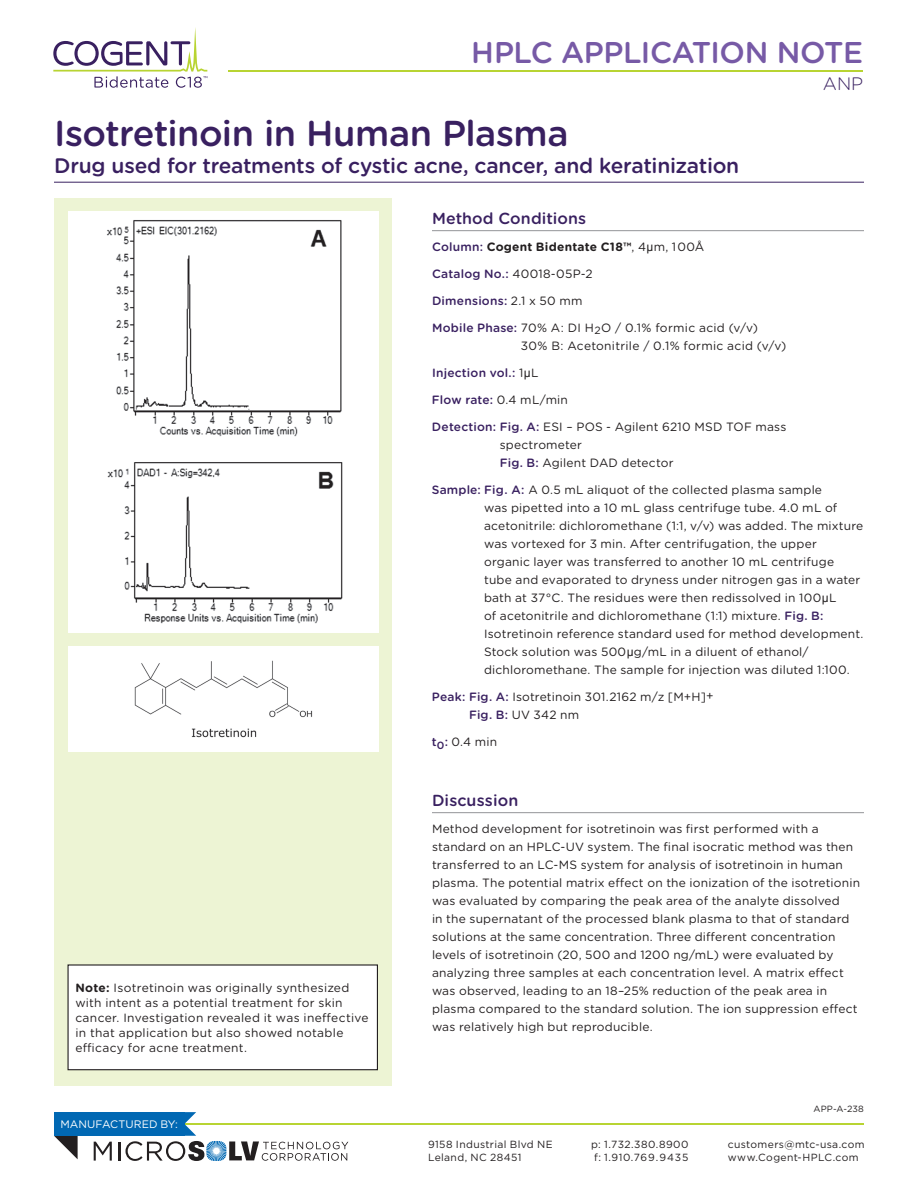
<style>
.page{position:relative;width:918px;height:1188px;background:#fff}
.page>*{position:absolute;margin:0;border:0;box-sizing:border-box;transform-origin:0 0}
.t1{font:500 36px "Gotham Rounded";letter-spacing:-.015em;color:#392060}
.t2{font:500 30px "Gotham Rounded";letter-spacing:-.015em;color:#775aa6}
.t3{font:500 21px "Gotham Rounded";letter-spacing:-.01em;color:#392060}
.t4{font:300 18px "Gotham Rounded";color:#392060}
.t5{font:500 16.05px "Gotham Rounded";letter-spacing:.005em;color:#392060}
.t6{font:12px/18px "Gotham Rounded";letter-spacing:.015em;color:#231f20}
.t7{font:500 12px "Gotham Rounded";letter-spacing:.015em;color:#392060}
.t8{font:700 12px "Gotham Rounded";letter-spacing:.015em;color:#231f20}
.t9{font:10.8px "Gotham";color:#fff}
.t10{font:10.35px/12.5px "Gotham";letter-spacing:.035em;color:#231f20}
.t11{font:9px "Gotham Rounded";letter-spacing:.015em;color:#231f20}
.s1{font-weight:500;color:#392060}
.s2{font-weight:400}
.s3{font-family:"Arial";font-weight:400}
.s4{font-weight:400;color:#231f20}
.s5{font-family:"Arial";font-weight:400;color:#231f20}
.s6{font-family:"Arial"}
.s7{font-weight:700}
</style>
<div class="page">
<div style="left:54px;top:198px;width:338px;height:887px;background:#edf4d4"></div>
<div style="left:68px;top:646px;width:311px;height:106px;background:#fff"></div>
<hr style="left:54px;top:182px;width:810px;height:1px;background:#392060">
<hr style="left:432px;top:230px;width:432px;height:1px;background:#939598">
<hr style="left:432px;top:812px;width:432px;height:1px;background:#939598">
<hr style="left:159px;top:1123px;width:705px;height:2px;background:#b8d432">
<svg style="left:54px;top:1136px;width:24px;height:23px"></svg>
<div style="left:54px;top:1112px;width:130px;height:24px;background:#0168b3"></div>
<svg style="left:94px;top:1142px;width:18px;height:19px"></svg>
<svg style="left:118px;top:1112px;width:230px;height:49px"></svg>
<div style="left:68px;top:965px;width:309px;height:105px;background:#fff"></div>
<div style="left:67px;top:964px;width:311px;height:106px;border:1px solid #231f20"></div>
<div style="left:68px;top:212px;width:311px;height:421px;background:#fff"></div>
<hr style="left:228px;top:70px;width:635px;height:2px;background:#b8d432">
<svg style="left:53px;top:27px;width:154px;height:61px"></svg>
<img style="left:107px;top:220px;width:236px;height:404px">
<img style="left:134px;top:660px;width:179px;height:78px">
<h2 class="t2" style="left:471px;top:31px;width:393px">HPLC APPLICATION NOTE</h2>
<h3 class="t4" style="left:823px;top:72px;width:42px">ANP</h3>
<h1 class="t1" style="left:54px;top:107px;width:516px">Isotretinoin in Human Plasma</h1>
<h3 class="t3" style="left:54px;top:150px;width:687px">Drug used for treatments of cystic acne, cancer, and keratinization</h3>
<h3 class="t5" style="left:432px;top:207px;width:156px">Method Conditions</h3>
<p class="t8" style="left:432px;top:238px;width:274px"><span class="s1">Column:</span> Cogent Bidentate C18™<span class="s2">, 4</span><span class="s3">µ</span><span class="s2">m, 1 00Å</span></p>
<p class="t7" style="left:432px;top:265px;width:162px">Catalog No.: <span class="s4">40018-05P-2</span></p>
<p class="t7" style="left:432px;top:292px;width:152px">Dimensions: <span class="s4">2.1 x 50 mm</span></p>
<p class="t6" style="left:521px;top:319px;width:267px;text-indent:-89px"><span class="s1">Mobile Phase:</span> 70% A: DI H<sub>2</sub>O / 0.1% formic acid (v/v)<br>30% B: Acetonitrile / 0.1% formic acid (v/v)</p>
<p class="t7" style="left:432px;top:364px;width:108px">Injection vol.: <span class="s4">1</span><span class="s5">µ</span><span class="s4">L</span></p>
<p class="t7" style="left:432px;top:391px;width:137px">Flow rate: <span class="s4">0.4 mL/min</span></p>
<p class="t6" style="left:500px;top:418px;width:288px;text-indent:-68px"><span class="s1">Detection: Fig. A:</span> ESI – POS - Agilent 6210 MSD TOF mass spectrometer<br><span class="s1">Fig. B:</span> Agilent DAD detector</p>
<p class="t6" style="left:484px;top:481px;width:381px;text-indent:-52px"><span class="s1">Sample: Fig. A:</span> A 0.5 mL aliquot of the collected plasma sample<br>was pipetted into a 10 mL glass centrifuge tube. 4.0 mL of acetonitrile: dichloromethane (1:1, v/v) was added. The mixture was vortexed for 3 min. After centrifugation, the upper organic layer was transferred to another 10 mL centrifuge tube and evaporated to dryness under nitrogen gas in a water bath at 37°C. The residues were then redissolved in 100<span class="s6">µ</span>L<br>of acetonitrile and dichloromethane (1:1) mixture. <span class="s1">Fig. B:<br></span>Isotretinoin reference standard used for method development.<br>Stock solution was 500<span class="s6">µ</span>g/mL in a diluent of ethanol/ dichloromethane. The sample for injection was diluted 1:100.</p>
<p class="t6" style="left:469px;top:688px;width:246px;text-indent:-37px"><span class="s1">Peak: Fig. A:</span> Isotretinoin 301.2162 m/z [M+H]+<br><span class="s1">Fig. B:</span> UV 342 nm</p>
<p class="t6" style="left:432px;top:733px;width:67px"><span class="s1">t</span><sub>0</sub><span class="s1">:</span> 0.4 min</p>
<p class="t6" style="left:75px;top:980px;width:295px;line-height:15px"><span class="s7">Note:</span> Isotretinoin was originally synthesized with intent as a potential treatment for skin cancer. Investigation revealed it was ineffective in that application but also showed notable efficacy for acne treatment.</p>
<p class="t9" style="left:60px;top:1118px;width:119px">manufactured by:</p>
<h3 class="t5" style="left:432px;top:789px;width:88px">Discussion</h3>
<p class="t6" style="left:432px;top:820px;width:430px">Method development for isotretinoin was first performed with a standard on an HPLC-UV system. The final isocratic method was then transferred to an LC-MS system for analysis of isotretinoin in human plasma. The potential matrix effect on the ionization of the isotretionin was evaluated by comparing the peak area of the analyte dissolved<br>in the supernatant of the processed blank plasma to that of standard solutions at the same concentration. Three different concentration levels of isotretinoin (20, 500 and 1200 ng/mL) were evaluated by analyzing three samples at each concentration level. A matrix effect was observed, leading to an 18–25% reduction of the peak area in plasma compared to the standard solution. The ion suppression effect was relatively high but reproducible.</p>
<p class="t11" style="left:814px;top:1102px;width:52px">APP-A-238</p>
<p class="t10" style="left:428px;top:1138px;width:117px">9158 Industrial B lvd NE<br>Leland, NC 28451</p>
<p class="t10" style="left:591px;top:1138px;width:99px">p: 1.732.380.8900 f: 1.910.769.9435</p>
<p class="t10" style="left:728px;top:1138px;width:138px">customers@mtc-usa.com www.Cogent-HPLC.com</p>
</div>
